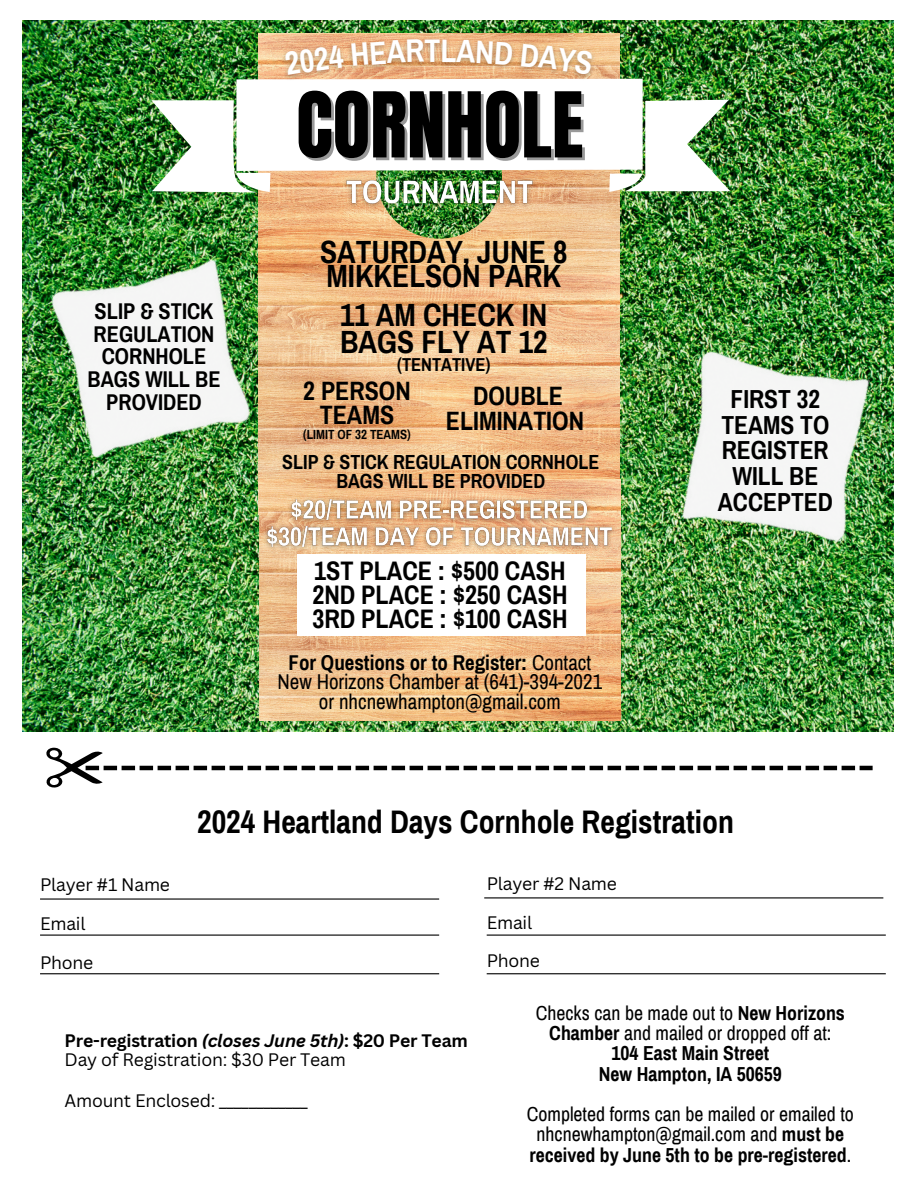
<style>
.page{position:relative;width:918px;height:1188px;background:#fff}
.page>*{position:absolute;margin:0;border:0;box-sizing:border-box;transform-origin:0 0}
.t1{font:77.1px "Anton";color:#000}
.t2{font:700 31.95px "Archivo Narrow";color:#fff}
.t3{font:700 31.8px "Archivo Narrow";color:#000}
.t4{font:700 31.35px/24.6px "Archivo Narrow";color:#000}
.t5{font:700 26.1px/24px "Archivo Narrow";color:#000;text-align:justify}
.t6{font:700 25.95px/24.8px "Archivo Narrow";color:#000;text-align:center}
.t7{font:700 25.5px/25.8px "Archivo Narrow";color:#000;text-align:center}
.t8{font:700 22.35px/23px "Archivo Narrow";color:#000;text-align:center}
.t9{font:21px/19.5px "Archivo Narrow";color:#000;text-align:center}
.t10{font:700 19.95px/18.8px "Archivo Narrow";color:#000;text-align:center}
.t11{font:19.8px/20.2px "Archivo Narrow";color:#000;text-align:center}
.t12{font:700 19.8px "Archivo Narrow";color:#000}
.t13{font:700 18.3px "Archivo Narrow";color:#000}
.t14{font:17.55px "Canva Sans";letter-spacing:-.015em;color:#000}
.t15{font:700 17.55px "Canva Sans";letter-spacing:-.015em;color:#000}
.t16{font:700 12.9px "Archivo Narrow";color:#000}
.s1{font-weight:700}
.s2{font-style:italic}
</style>
<div class="page">
<img style="left:22px;top:21px;width:871px;height:711px">
<svg style="left:46px;top:748px;width:827px;height:40px"></svg>
<hr style="left:487px;top:935px;width:399px;height:1px;background:#000">
<hr style="left:487px;top:973px;width:399px;height:1px;background:#000">
<hr style="left:40px;top:935px;width:399px;height:1px;background:#000">
<hr style="left:40px;top:973px;width:399px;height:1px;background:#000">
<hr style="left:484px;top:897px;width:399px;height:1px;background:#000">
<hr style="left:40px;top:898px;width:399px;height:2px;background:#000">
<img style="left:22px;top:196px;width:237px;height:319px">
<img style="left:628px;top:299px;width:266px;height:295px">
<img style="left:259px;top:33px;width:361px;height:459px">
<img style="left:260px;top:480px;width:360px;height:240px">
<img style="left:376px;top:113px;width:126px;height:126px;border-radius:50%">
<img style="left:337px;top:192px;width:204px;height:21px">
<img style="left:258px;top:492px;width:362px;height:64px">
<div style="left:298px;top:554px;width:288px;height:82px;background:#fff"></div>
<img style="left:275px;top:32px;width:328px;height:8px">
<img style="left:151px;top:40px;width:579px;height:152px">
<h2 class="t2" style="left:425px;top:34px;width:18px">T</h2>
<p class="t8" style="left:88px;top:300px;width:135px">SLIP &amp; STICK<br>REGULATION<br>CORNHOLE<br>BAGS WILL BE<br>PROVIDED</p>
<h3 class="t1" style="left:296px;top:70px;width:289px">CORNHOLE</h3>
<p class="t4" style="left:320px;top:240px;width:249px">SATURDAY, JUNE 8<br>MIKKELSON PARK</p>
<p class="t4" style="left:340px;top:302px;width:209px;line-height:27.5px">11 AM CHECK IN<br>BAGS FLY AT 12</p>
<p class="t13" style="left:397px;top:355px;width:95px">(TENTATIVE)</p>
<p class="t6" style="left:303px;top:379px;width:109px">2 PERSON<br>TEAMS</p>
<p class="t16" style="left:303px;top:427px;width:109px">(LIMIT OF 32 TEAMS)</p>
<p class="t6" style="left:446px;top:384px;width:140px">DOUBLE<br>ELIMINATION</p>
<p class="t10" style="left:282px;top:453px;width:319px">SLIP &amp; STICK REGULATION CORNHOLE<br>BAGS WILL BE PROVIDED</p>
<p class="t5" style="left:312px;top:559px;width:257px">1ST PLACE : $500 CASH 2ND PLACE : $250 CASH 3RD PLACE : $100 CASH</p>
<p class="t9" style="left:278px;top:653px;width:326px"><span class="s1">For Questions or to Register:</span> Contact<br>New Horizons Chamber at (641)-394-2021 or nhcnewhampton@gmail.com</p>
<p class="t7" style="left:718px;top:386px;width:116px">FIRST 32<br>TEAMS TO<br>REGISTER<br>WILL BE<br>ACCEPTED</p>
<h1 class="t14" style="left:40px;top:872px;width:132px">Player #1 Name</h1>
<h2 class="t14" style="left:40px;top:911px;width:47px">Email</h2>
<h2 class="t14" style="left:40px;top:950px;width:55px">Phone</h2>
<h4 class="t3" style="left:197px;top:805px;width:538px">2024 Heartland Days Cornhole Registration</h4>
<p class="t14" style="left:487px;top:872px;width:132px">Player #2 Name</p>
<p class="t14" style="left:487px;top:910px;width:47px">Email</p>
<h4 class="t14" style="left:487px;top:948px;width:55px">Phone</h4>
<p class="t15" style="left:65px;top:1028px;width:405px">Pre-registration <span class="s2">(closes June 5th)</span>: $20 Per Team</p>
<p class="t14" style="left:65px;top:1047px;width:283px">Day of Registration: $30 Per Team</p>
<p class="t14" style="left:65px;top:1089px;width:245px">Amount Enclosed: ____________</p>
<h2 class="t11" style="left:536px;top:1003px;width:311px">Checks can be made out to <span class="s1">New Horizons<br>Chamber</span> and mailed or dropped off at:</h2>
<p class="t12" style="left:612px;top:1043px;width:159px">104 East Main Street</p>
<p class="t12" style="left:599px;top:1063px;width:184px">New Hampton, IA 50659</p>
<p class="t11" style="left:527px;top:1104px;width:329px">Completed forms can be mailed or emailed to nhcnewhampton@gmail.com and <span class="s1">must be received by June 5th to be pre-registered</span>.</p>
</div>
